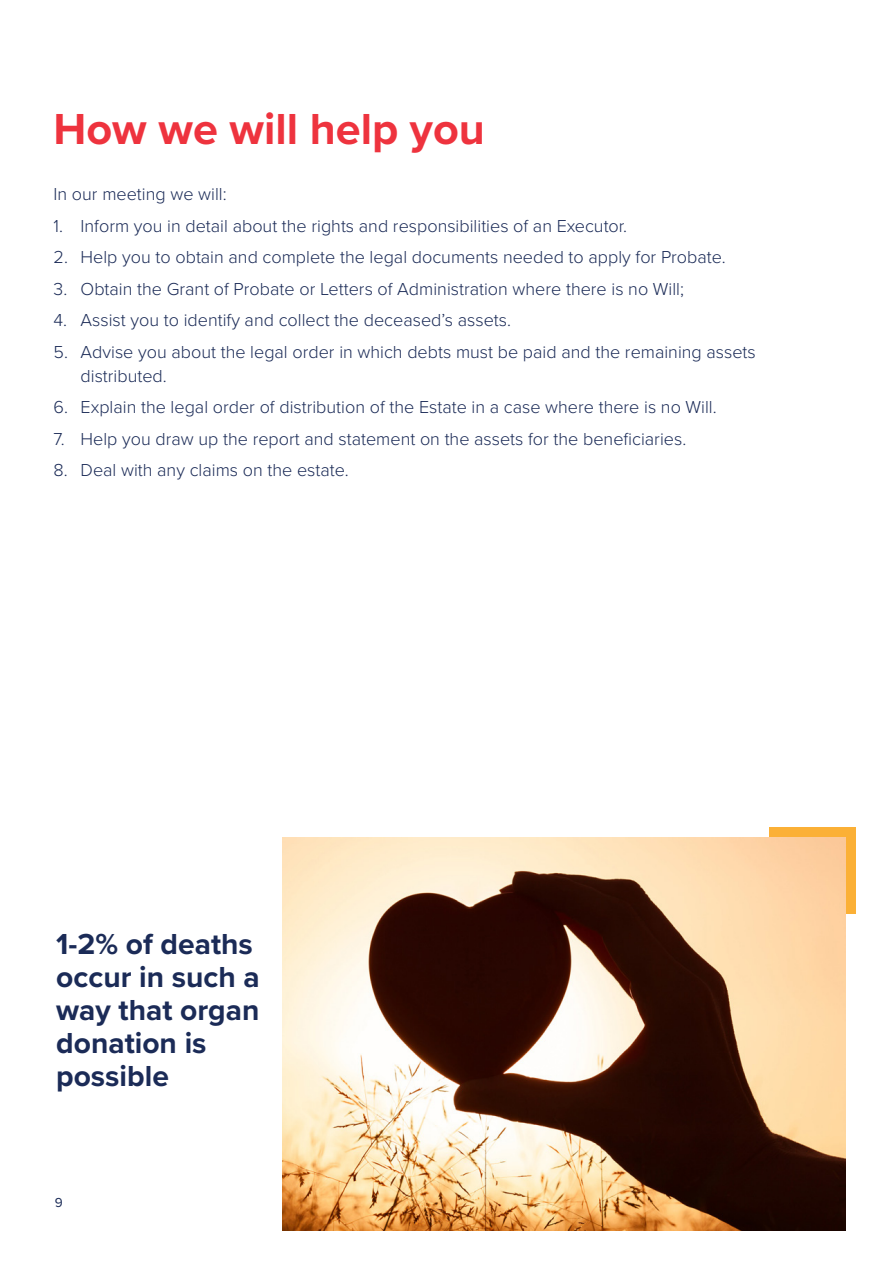
<style>
.page{position:relative;width:893px;height:1263px;background:#fff}
.page>*{position:absolute;margin:0;border:0;box-sizing:border-box;transform-origin:0 0}
.Heading{font:700 45px "Proxima Nova";color:#ee333e}
.Body_text{font:700 30px/33px "Proxima Nova";color:#1b2b57}
.Body_Text{font:300 18px/24px "Proxima Nova";color:#1b2b57}
.t1{font:13.5px "Proxima Nova";color:#1b2b57}
</style>
<div class="page">
<div style="left:769px;top:828px;width:86px;height:86px;background:#fbb036"></div>
<img style="left:283px;top:837px;width:562px;height:393px">
<p class="Heading" style="left:54px;top:95px;width:433px">How we will help you</p>
<p class="Body_Text" style="left:54px;top:181px;width:175px">In our meeting we will:</p>
<p class="Body_Text" style="left:54px;top:213px;width:575px">1. Inform you in detail about the rights and responsibilities of an Executor.</p>
<p class="Body_Text" style="left:54px;top:244px;width:674px">2. Help you to obtain and complete the legal documents needed to apply for Probate.</p>
<p class="Body_Text" style="left:54px;top:276px;width:632px">3. Obtain the Grant of Probate or Letters of Administration where there is no Will;</p>
<p class="Body_Text" style="left:54px;top:307px;width:459px">4. Assist you to identify and collect the deceased’s assets.</p>
<p class="Body_Text" style="left:81px;top:339px;width:677px;text-indent:-27px">5. Advise you about the legal order in which debts must be paid and the remaining assets distributed.</p>
<p class="Body_Text" style="left:54px;top:394px;width:665px">6. Explain the legal order of distribution of the Estate in a case where there is no Will.</p>
<p class="Body_Text" style="left:54px;top:426px;width:634px">7. Help you draw up the report and statement on the assets for the beneficiaries.</p>
<p class="Body_Text" style="left:54px;top:457px;width:297px">8. Deal with any claims on the estate.</p>
<p class="Body_text" style="left:56px;top:927px;width:205px">1-2% of deaths occur in such a way that organ donation is possible</p>
<p class="t1" style="left:55px;top:1193px;width:9px">9</p>
</div>
